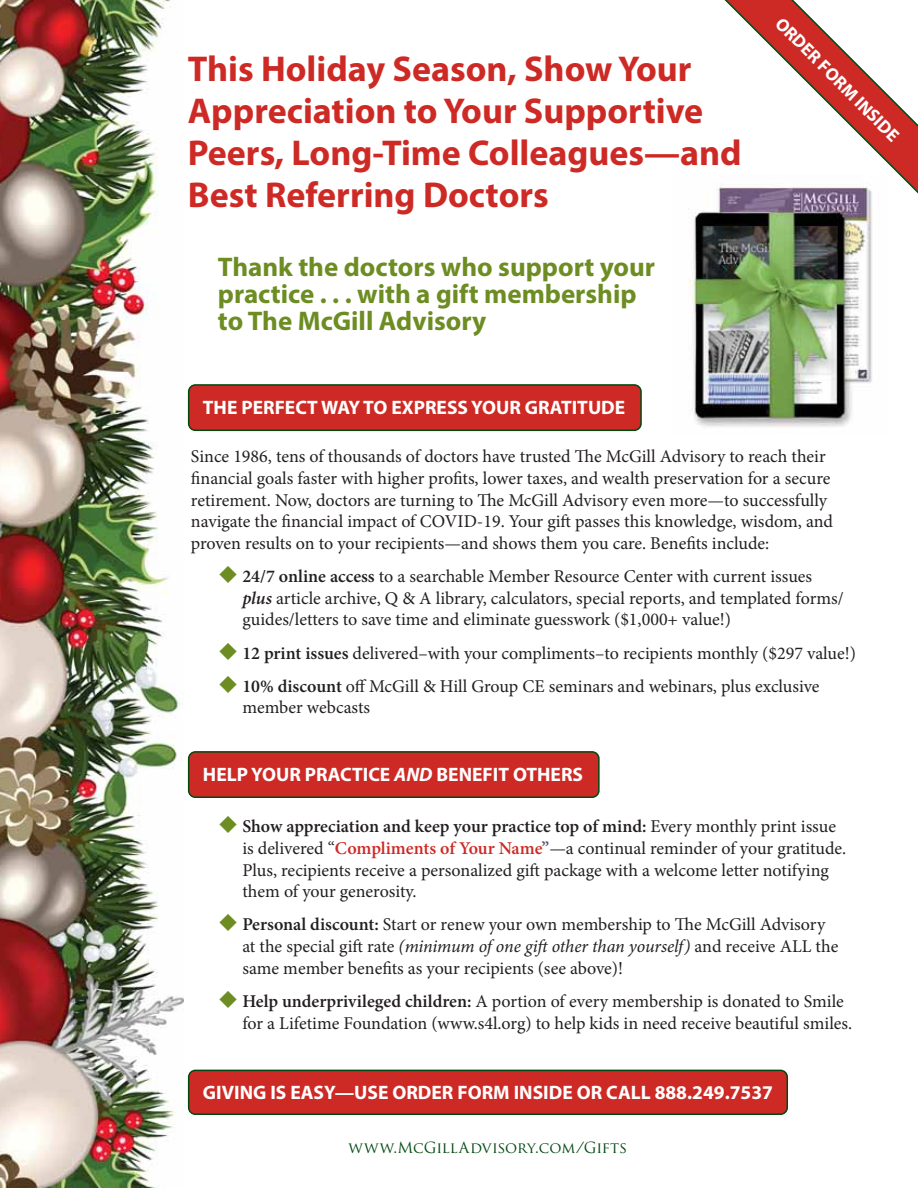
<style>
.page{position:relative;width:918px;height:1188px;background:#fff}
.page>*{position:absolute;margin:0;border:0;box-sizing:border-box;transform-origin:0 0}
.t1{font:700 36px/42px "Myriad Pro";color:#ce2a25}
.t2{font:700 27px/27px "Myriad Pro";color:#6d8d23}
.t3{font:700 19.5px "Myriad Pro";color:#fff}
.t4{font:18px/21.6px "Minion Pro";color:#231f20}
.t5{font:700 18px "Myriad Pro";color:#fff}
.t6{font:15px "Trajan Pro";color:#004810}
.s1{font-weight:600}
.s2{font-weight:600;font-style:italic}
.s3{font-style:italic}
.s4{font-weight:600;color:#ce2a25}
.s5{font-weight:600;color:#5b4b68}
</style>
<div class="page">
<img style="left:0;top:0;width:184px;height:1188px">
<div style="left:189px;top:385px;width:452px;height:45px;background:#ce2a25;border-radius:7px"></div>
<div style="left:188px;top:384px;width:454px;height:47px;border:2px solid #004810;border-radius:7px"></div>
<div style="left:189px;top:752px;width:410px;height:45px;background:#ce2a25;border-radius:7px"></div>
<div style="left:188px;top:751px;width:412px;height:47px;border:2px solid #004810;border-radius:7px"></div>
<svg style="left:724px;top:0;width:194px;height:194px"></svg>
<div style="left:189px;top:1070px;width:598px;height:44px;background:#ce2a25;border-radius:7px"></div>
<div style="left:188px;top:1070px;width:600px;height:45px;border:2px solid #004810;border-radius:7px"></div>
<img style="left:688px;top:175px;width:200px;height:252px">
<h1 class="t1" style="left:188px;top:50px;width:555px">This Holiday Season, Show Your<br>Appreciation to Your Supportive<br>Peers, Long-Time Colleagues—and<br>Best Referring Doctors</h1>
<h2 class="t2" style="left:218px;top:256px;width:439px">Thank the doctors who support your practice . . . with a gift membership to The McGill Advisory</h2>
<p class="t3" style="left:203px;top:400px;width:424px">THE PERFECT WAY TO EXPRESS YOUR GRATITUDE</p>
<p class="t5" style="left:783px;top:16px;width:168px;rotate:45deg">ORDER FORM INSIDE</p>
<p class="t4" style="left:191px;top:447px;width:644px">Since 1986, tens of thousands of doctors have trusted The McGill Advisory to reach their financial goals faster with higher profits, lower taxes, and wealth preservation for a secure retirement. Now, doctors are turning to The McGill Advisory even more—to successfully navigate the financial impact of COVID-19. Your gift passes this knowledge, wisdom, and proven results on to your recipients—and shows them you care. Benefits include:</p>
<p class="t4" style="left:242px;top:567px;width:603px"><span class="s1">24/7 online access</span> to a searchable Member Resource Center with current issues <span class="s2">plus</span> article archive, Q &amp; A library, calculators, special reports, and templated forms/ guides/letters to save time and eliminate guesswork ($1,000+ value!)</p>
<p class="t4" style="left:242px;top:638px;width:615px;line-height:33.3px"><span class="s1">12 print issues</span> delivered–with your compliments–to recipients monthly ($297 value!)<br><span class="s1">10% discount</span> off McGill &amp; Hill Group CE seminars and webinars, plus exclusive</p>
<p class="t4" style="left:242px;top:698px;width:129px">member webcasts</p>
<p class="t3" style="left:203px;top:767px;width:382px">HELP YOUR PRACTICE <span class="s3">AND</span> BENEFIT OTHERS</p>
<p class="t4" style="left:242px;top:817px;width:605px"><span class="s1">Show appreciation and keep your practice top of mind:</span> Every monthly print issue is delivered “<span class="s4">Compliments of Your Name</span><span class="s5">”</span>—a continual reminder of your gratitude.<br>Plus, recipients receive a personalized gift package with a welcome letter notifying them of your generosity.</p>
<p class="t4" style="left:242px;top:915px;width:598px"><span class="s1">Personal discount:</span> Start or renew your own membership to The McGill Advisory at the special gift rate <span class="s3">(minimum of one gift other than yourself)</span> and receive ALL the same member benefits as your recipients (see above)!</p>
<p class="t4" style="left:242px;top:992px;width:611px"><span class="s1">Help underprivileged children:</span> A portion of every membership is donated to Smile for a Lifetime Foundation (www.s4l.org) to help kids in need receive beautiful smiles.</p>
<p class="t3" style="left:203px;top:1085px;width:572px">GIVING IS EASY—USE ORDER FORM INSIDE OR CALL 888.249.7537</p>
<p class="t6" style="left:349px;top:1139px;width:280px">www.McGillAdvisory.com/Gifts</p>
</div>
